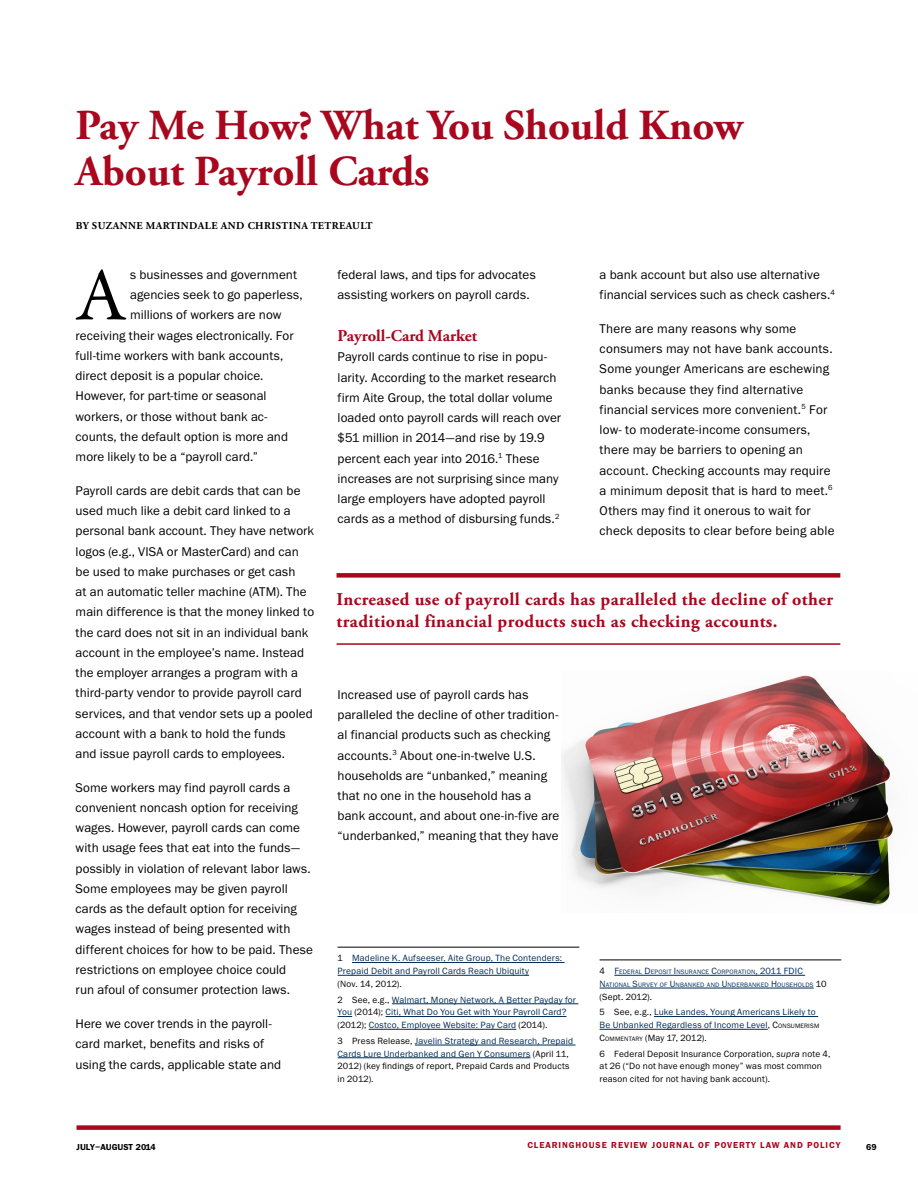
<style>
.page{position:relative;width:918px;height:1188px;background:#fff}
.page>*{position:absolute;margin:0;border:0;box-sizing:border-box;transform-origin:0 0}
.Body_First{font:75.6px "Garamond Premr Pro";color:#000}
.t1{font:700 42.75px/45.6px "Adobe Garamond Pro";color:#a8071e}
.Pull_Quote{font:700 18px/22.5px "Adobe Garamond Pro";letter-spacing:.025em;color:#a8071e}
.Article_Subhead_Larg{font:700 16.5px "Adobe Garamond Pro";color:#a8071e}
.Body_Copy{font:13.2px/20.2px "Franklin Gothic";letter-spacing:.005em;color:#000}
.Body_First-2{font:13.2px "Franklin Gothic";letter-spacing:.005em;color:#000}
.Byline{font:700 10.5px "Adobe Garamond Pro";letter-spacing:.04em;color:#000}
.Footnote{font:9.3px/12.8px "Franklin Gothic";letter-spacing:.015em;color:#002b54}
.Footnote-2{font:9.3px/12.8px "Franklin Gothic";letter-spacing:.015em;color:#000}
.t2{font:9px "Franklin Gothic Dem Bld";letter-spacing:.1em;color:#a8071e}
.t3{font:9px "Franklin Gothic Dem Bld";letter-spacing:.005em;color:#000}
.Footnote-3{font:6.6px/12.8px "Franklin Gothic";letter-spacing:.025em;color:#002b54}
.s1{color:#000}
.s2{color:#002b54}
.s3{font-size:9.3px;color:#000}
.s4{font-size:9.3px}
.s5{font-size:6.6px;color:#000}
.s6{font-family:"Franklin Gothic Itl"}
</style>
<div class="page">
<div style="left:76px;top:1125px;width:765px;height:5px;background:#a8071e"></div>
<img style="left:561px;top:675px;width:332px;height:231px">
<hr style="left:338px;top:947px;width:241px;height:1px;background:#000">
<hr style="left:352px;top:962px;width:213px;height:1px;background:#002b54">
<hr style="left:338px;top:975px;width:191px;height:1px;background:#002b54">
<hr style="left:392px;top:1004px;width:186px;height:1px;background:#002b54">
<svg style="left:338px;top:1016px;width:14px;height:1px"></svg>
<hr style="left:386px;top:1016px;width:181px;height:1px;background:#002b54">
<hr style="left:369px;top:1029px;width:147px;height:1px;background:#002b54">
<hr style="left:415px;top:1045px;width:161px;height:1px;background:#002b54">
<hr style="left:338px;top:1058px;width:192px;height:1px;background:#002b54">
<hr style="left:600px;top:960px;width:241px;height:1px;background:#000">
<hr style="left:614px;top:975px;width:191px;height:1px;background:#002b54">
<hr style="left:600px;top:988px;width:214px;height:1px;background:#002b54">
<hr style="left:654px;top:1016px;width:164px;height:1px;background:#002b54">
<hr style="left:600px;top:1029px;width:168px;height:1px;background:#002b54">
<div style="left:337px;top:573px;width:503px;height:5px;background:#a8071e"></div>
<hr style="left:337px;top:643px;width:503px;height:2px;background:#a8071e">
<h1 class="t1" style="left:76px;top:104px;width:669px">Pay Me How? What You Should Know<br>About Payroll Cards</h1>
<h4 class="Byline" style="left:76px;top:219px;width:298px">BY SUZANNE MARTINDALE AND CHRISTINA TETREAULT</h4>
<p class="Body_First" style="left:75px;top:250px;width:53px">A</p>
<p class="Body_First-2" style="left:130px;top:266px;width:168px">s businesses and government</p>
<p class="Body_First-2" style="left:130px;top:286px;width:174px">agencies seek to go paperless,</p>
<p class="Body_First-2" style="left:130px;top:306px;width:153px">millions of workers are now</p>
<p class="Body_First-2" style="left:76px;top:326px;width:220px">receiving their wages electronically. For</p>
<p class="Body_First-2" style="left:76px;top:347px;width:209px">full-time workers with bank accounts,</p>
<p class="Body_First-2" style="left:76px;top:367px;width:189px">direct deposit is a popular choice.</p>
<p class="Body_First-2" style="left:76px;top:387px;width:193px">However, for part-time or seasonal</p>
<p class="Body_First-2" style="left:76px;top:407px;width:193px">workers, or those without bank ac-</p>
<p class="Body_First-2" style="left:76px;top:428px;width:214px">counts, the default option is more and</p>
<p class="Body_First-2" style="left:76px;top:448px;width:184px">more likely to be a “payroll card.”</p>
<p class="Body_Copy" style="left:76px;top:481px;width:240px">Payroll cards are debit cards that can be used much like a debit card linked to a personal bank account. They have network logos (e.g., VISA or MasterCard) and can be used to make purchases or get cash<br>at an automatic teller machine (ATM). The main difference is that the money linked to the card does not sit in an individual bank account in the employee’s name. Instead the employer arranges a program with a third-party vendor to provide payroll card services, and that vendor sets up a pooled account with a bank to hold the funds<br>and issue payroll cards to employees.</p>
<p class="Body_Copy" style="left:76px;top:778px;width:239px">Some workers may find payroll cards a convenient noncash option for receiving wages. However, payroll cards can come with usage fees that eat into the funds— possibly in violation of relevant labor laws.<br>Some employees may be given payroll cards as the default option for receiving wages instead of being presented with different choices for how to be paid. These restrictions on employee choice could<br>run afoul of consumer protection laws.</p>
<p class="Body_Copy" style="left:76px;top:1015px;width:207px">Here we cover trends in the payroll&shy;card market, benefits and risks of using the cards, applicable state and</p>
<p class="Body_Copy" style="left:338px;top:265px;width:200px">federal laws, and tips for advocates assisting workers on payroll cards.</p>
<h3 class="Article_Subhead_Larg" style="left:338px;top:326px;width:141px">Payroll-Card Market</h3>
<p class="Body_Copy" style="left:338px;top:348px;width:225px">Payroll cards continue to rise in popu&shy;larity. According to the market research firm Aite Group, the total dollar volume loaded onto payroll cards will reach over $51 million in 2014—and rise by 19.9 percent each year into 2016.<sup>1</sup> These increases are not surprising since many large employers have adopted payroll cards as a method of disbursing funds.<sup>2</sup></p>
<p class="Body_Copy" style="left:600px;top:265px;width:237px">a bank account but also use alternative financial services such as check cashers.<sup>4</sup></p>
<p class="Body_Copy" style="left:600px;top:319px;width:236px">There are many reasons why some consumers may not have bank accounts.<br>Some younger Americans are eschewing banks because they find alternative financial services more convenient.<sup>5</sup> For low- to moderate-income consumers, there may be barriers to opening an account. Checking accounts may require a minimum deposit that is hard to meet.<sup>6<br></sup>Others may find it onerous to wait for check deposits to clear before being able</p>
<h5 class="Pull_Quote" style="left:337px;top:588px;width:498px">Increased use of payroll cards has paralleled the decline of other traditional financial products such as checking accounts.</h5>
<p class="Body_Copy" style="left:338px;top:685px;width:223px">Increased use of payroll cards has paralleled the decline of other tradition&shy;al financial products such as checking accounts.<sup>3</sup> About one-in-twelve U.S. households are “unbanked,” meaning that no one in the household has a bank account, and about one-in-five are “underbanked,” meaning that they have</p>
<p class="Footnote" style="left:338px;top:953px;width:226px"><span class="s1">1</span> Madeline K. Aufseeser, Aite Group, The Contenders:<br>Prepaid Debit and Payroll Cards Reach Ubiquity<br><span class="s1">(Nov. 14, 2012).</span></p>
<p class="Footnote" style="left:338px;top:994px;width:240px"><span class="s1">2 See, e.g.,</span> Walmart, Money Network, A Better Payday for<br>You <span class="s1">(2014);</span> Citi, What Do You Get with Your Payroll Card? <span class="s1">(2012);</span> Costco, Employee Website: Pay Card <span class="s1">(2014).</span></p>
<p class="Footnote-2" style="left:338px;top:1035px;width:237px">3 Press Release, <span class="s2">Javelin Strategy and Research, Prepaid Cards Lure Underbanked and Gen Y Consumers</span> (April 11, 2012) (key findings of report, Prepaid Cards and Products in 2012).</p>
<p class="Footnote-3" style="left:600px;top:966px;width:228px"><span class="s3">4</span> <span class="s4">F</span>EDERAL <span class="s4">D</span> EPOSIT <span class="s4">I</span> NSURANCE <span class="s4">C</span>ORPORATION<span class="s4">, 2011 FDIC<br>N</span>ATIONAL <span class="s4">S</span>URVEY OF <span class="s4">U</span> NBANKED AND <span class="s4">U</span> NDERBANKED <span class="s4">H</span> OUSEHOLDS <span class="s3">10</span></p>
<p class="Footnote-2" style="left:600px;top:991px;width:54px">(Sept. 2012).</p>
<p class="Footnote" style="left:600px;top:1007px;width:221px"><span class="s1">5 See, e.g.,</span> Luke Landes, Young Americans Likely to<br>Be Unbanked Regardless of Income Level<span class="s1">,</span> <span class="s1">C</span><span class="s5">ONSUMERISM<br></span><span class="s1">C</span><span class="s5">OMMENTARY</span> <span class="s1">(May 17, 2012).</span></p>
<p class="Footnote-2" style="left:600px;top:1048px;width:232px">6 Federal Deposit Insurance Corporation, <span class="s6">supra</span> note 4, at 26 (“Do not have enough money” was most common reason cited for not having bank account).</p>
<p class="t3" style="left:76px;top:1141px;width:81px">JULY–AUGUST 2014</p>
<p class="t2" style="left:527px;top:1139px;width:314px">CLEARINGHOUSE REVIEW JOURNAL OF POVERTY LAW AND POLICY</p>
<p class="t3" style="left:866px;top:1141px;width:12px">69</p>
</div>
